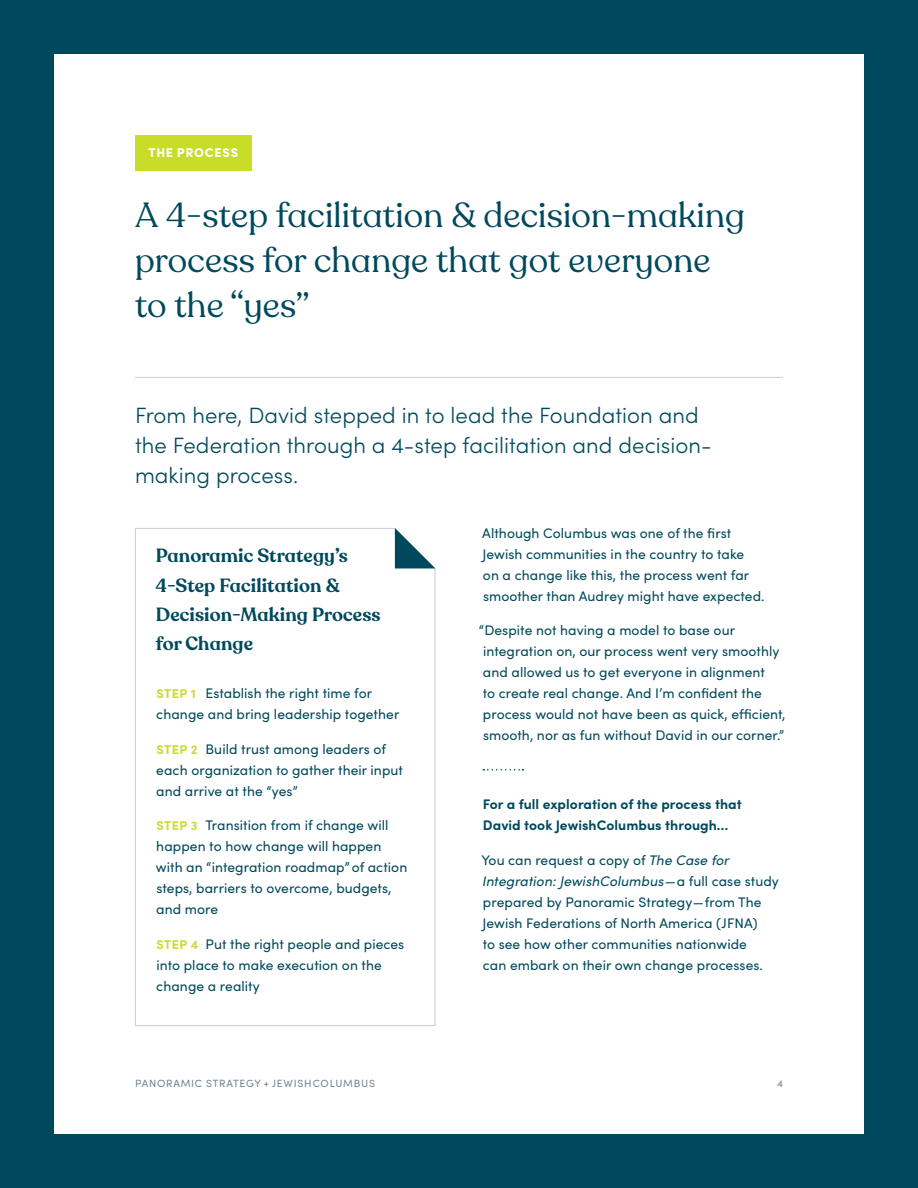
<style>
.page{position:relative;width:918px;height:1188px;background:#00495c}
.page>*{position:absolute;margin:0;border:0;box-sizing:border-box;transform-origin:0 0}
.t1{font:34.5px/45px "Recoleta Alt";letter-spacing:.005em;color:#00495c}
.t2{font:300 22.2px/30px "Sofia Pro";letter-spacing:.005em;color:#00495c}
.t3{font:600 18.9px/29.2px "Recoleta Alt";letter-spacing:.005em;color:#00495c}
.t4{font:13.8px/21px "Sofia Pro";letter-spacing:.005em;color:#00495c}
.t5{font:700 13.8px/21px "Sofia Pro";letter-spacing:.005em;color:#00495c}
.t6{font:900 12.75px "Sofia Pro";letter-spacing:.055em;color:#fff}
.t7{font:10.5px "Sofia Pro";letter-spacing:.07em;color:#748593}
.s1{font-weight:700;font-size:12.75px;color:#c8dc28}
.s2{font-style:italic}
</style>
<div class="page">
<div style="left:54px;top:54px;width:810px;height:1080px;background:#fff"></div>
<div style="left:135px;top:135px;width:117px;height:36px;background:#c8dc28"></div>
<hr style="left:135px;top:377px;width:648px;height:1px;background:#c7cdd2">
<svg style="left:135px;top:528px;width:301px;height:498px"></svg>
<hr style="left:156px;top:674px;width:258px;height:1px;background:#fff">
<svg style="left:395px;top:528px;width:40px;height:40px"></svg>
<svg style="left:483px;top:769px;width:40px;height:2px"></svg>
<p class="t6" style="left:149px;top:143px;width:91px">THE PROCESS</p>
<p class="t1" style="left:135px;top:193px;width:611px">A 4-step facilitation &amp; decision-making process for change that got everyone to the “yes”</p>
<p class="t2" style="left:135px;top:399px;width:578px">From here, David stepped in to lead the Foundation and the Federation through a 4-step facilitation and decision&shy;making process.</p>
<p class="t4" style="left:482px;top:521px;width:284px">Although Columbus was one of the first Jewish communities in the country to take<br>on a change like this, the process went far smoother than Audrey might have expected.</p>
<p class="t4" style="left:479px;top:619px;width:308px">“Despite not having a model to base our integration on, our process went very smoothly and allowed us to get everyone in alignment<br>to create real change. And I’m confident the process would not have been as quick, efficient, smooth, nor as fun without David in our corner.”</p>
<p class="t3" style="left:156px;top:542px;width:226px">Panoramic Strategy’s<br>4-Step Facilitation &amp;<br>Decision-Making Process for Change</p>
<p class="t4" style="left:156px;top:682px;width:245px"><span class="s1">STEP 1</span> Establish the right time for change and bring leadership together</p>
<p class="t4" style="left:156px;top:737px;width:248px"><span class="s1">STEP 2</span> Build trust among leaders of each organization to gather their input and arrive at the “yes”</p>
<p class="t4" style="left:156px;top:814px;width:253px"><span class="s1">STEP 3</span> Transition from if change will happen to how change will happen with an “integration roadmap” of action steps, barriers to overcome, budgets, and more</p>
<p class="t4" style="left:156px;top:932px;width:250px"><span class="s1">STEP 4</span> Put the right people and pieces into place to make execution on the change a reality</p>
<p class="t5" style="left:483px;top:793px;width:261px">For a full exploration of the process that<br>David took JewishColumbus through…</p>
<p class="t4" style="left:481px;top:848px;width:299px">You can request a copy of <span class="s2">The Case for Integration: JewishColumbus</span>—a full case study prepared by Panoramic Strategy—from The Jewish Federations of North America (JFNA)<br>to see how other communities nationwide<br>can embark on their own change processes.</p>
<p class="t7" style="left:135px;top:1076px;width:241px">PANORAMIC STRATEGY + JEWISHCOLUMBUS</p>
<p class="t7" style="left:777px;top:1076px;width:7px">4</p>
</div>
